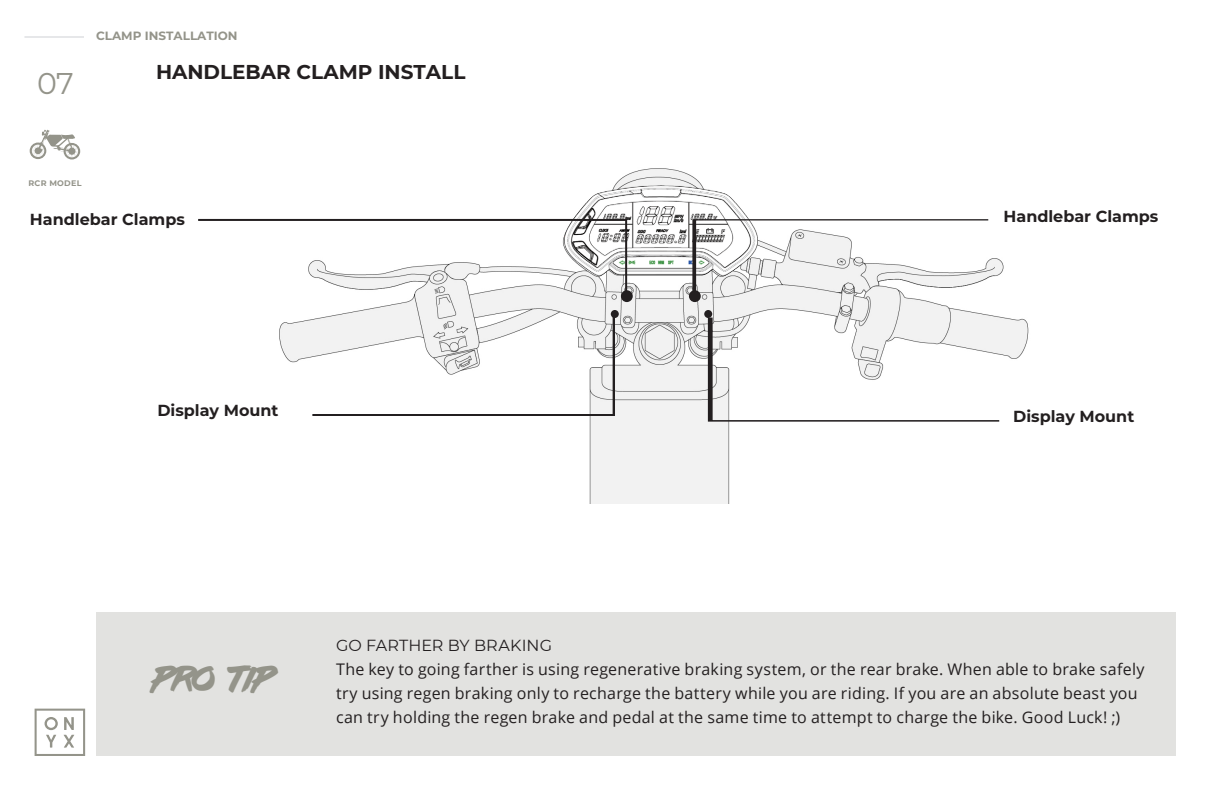
<style>
.page{position:relative;width:1224px;height:792px;background:#fff}
.page>*{position:absolute;margin:0;border:0;box-sizing:border-box;transform-origin:0 0}
.t1{font:30px "lazer 84";color:#94948a}
.t2{font:30px "Montserrat";color:#94948a}
.t3{font:700 20px "Montserrat";color:#231f20}
.t4{font:16px/24px "Open Sans";letter-spacing:.015em;color:#231f20}
.t5{font:700 16px "Montserrat";color:#231f20}
.t6{font:16px "Montserrat";letter-spacing:.01em;color:#231f20}
.t7{font:700 12px "Montserrat";color:#94948a}
.t8{font:700 8px "Montserrat";letter-spacing:.03em;color:#94948a}
</style>
<div class="page">
<img style="left:279px;top:168px;width:750px;height:336px">
<img style="left:564px;top:185px;width:194px;height:95px">
<svg style="left:691px;top:218px;width:301px;height:75px"></svg>
<svg style="left:706px;top:316px;width:298px;height:106px"></svg>
<div style="left:704px;top:310px;width:8px;height:8px;background:#231f20;border-radius:50%"></div>
<svg style="left:198px;top:218px;width:430px;height:78px"></svg>
<div style="left:621px;top:290px;width:12px;height:12px;background:#231f20;border-radius:50%"></div>
<svg style="left:310px;top:310px;width:306px;height:107px"></svg>
<div style="left:611px;top:310px;width:8px;height:8px;background:#231f20;border-radius:50%"></div>
<div style="left:96px;top:612px;width:1080px;height:144px;background:#e2e2e0"></div>
<svg style="left:35px;top:709px;width:50px;height:47px"></svg>
<hr style="left:24px;top:36px;width:60px;height:2px;background:#e6e7e9">
<svg style="left:30px;top:130px;width:50px;height:30px"></svg>
<div style="left:689px;top:290px;width:12px;height:12px;background:#231f20;border-radius:50%"></div>
<h1 class="t2" style="left:37px;top:63px;width:38px">07</h1>
<p class="t7" style="left:96px;top:28px;width:143px">CLAMP INSTALLATION</p>
<p class="t3" style="left:156px;top:60px;width:311px">HANDLEBAR CLAMP INSTALL</p>
<p class="t8" style="left:29px;top:178px;width:55px">RCR MODEL</p>
<p class="t5" style="left:30px;top:207px;width:156px">Handlebar Clamps</p>
<p class="t5" style="left:157px;top:399px;width:123px">Display Mount</p>
<p class="t5" style="left:1004px;top:204px;width:156px">Handlebar Clamps</p>
<p class="t5" style="left:1013px;top:405px;width:123px">Display Mount</p>
<h1 class="t1" style="left:156px;top:661px;width:119px">PRO TIP</h1>
<p class="t6" style="left:336px;top:636px;width:218px">GO FARTHER BY BRAKING</p>
<p class="t4" style="left:336px;top:657px;width:810px">The key to going farther is using regenerative braking system, or the rear brake. When able to brake safely try using regen braking only to recharge the battery while you are riding. If you are an absolute beast you can try holding the regen brake and pedal at the same time to attempt to charge the bike. Good Luck! ;)</p>
</div>
